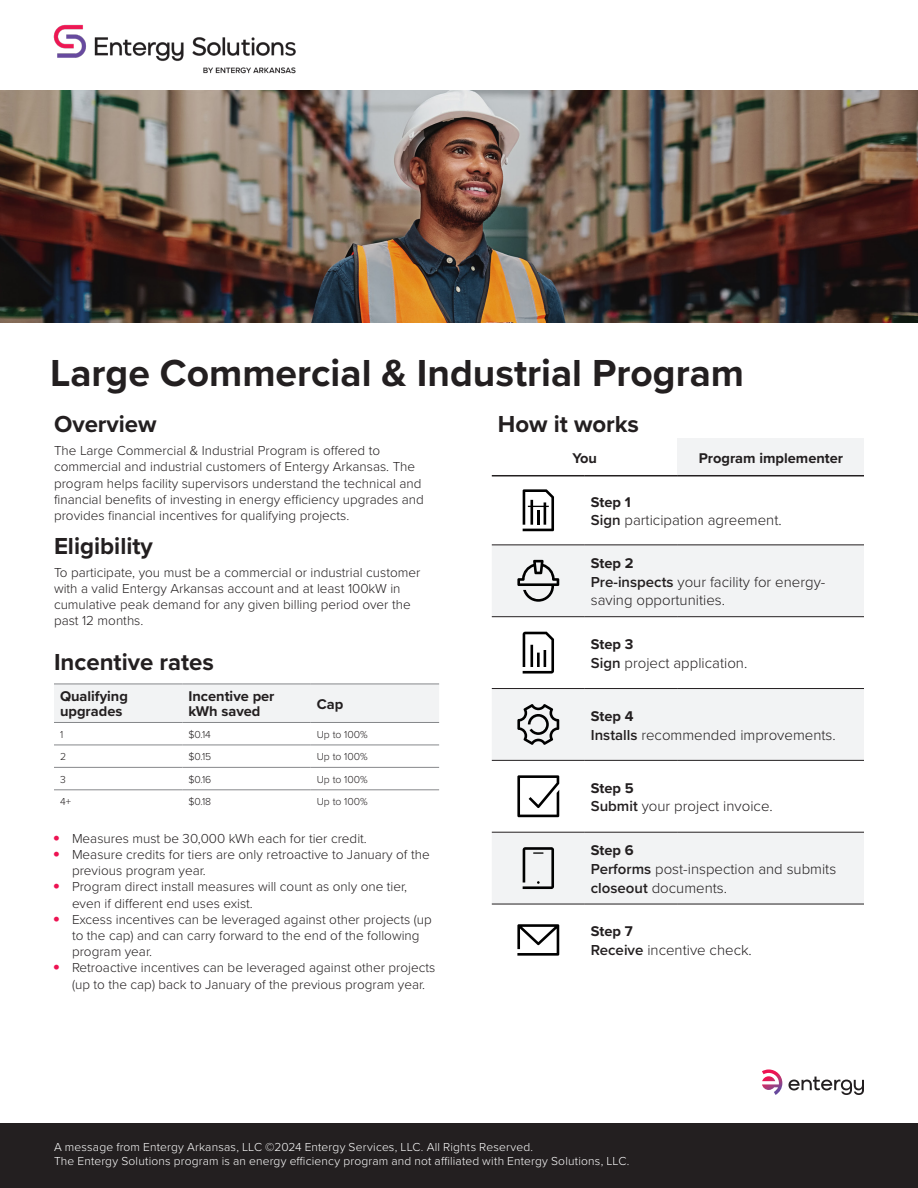
<style>
.page{position:relative;width:918px;height:1188px;background:#fff}
.page>*{position:absolute;margin:0;border:0;box-sizing:border-box;transform-origin:0 0}
.t1{font:700 39px "Proxima Nova";color:#231f20}
.t2{font:700 24px "Proxima Nova";color:#231f20}
.t3{font:300 15px/18.8px "Proxima Nova";color:#231f20}
.Body_1{font:700 14.7px/15px "Proxima Nova";color:#231f20}
.Body_1-2{font:300 13.5px/16.2px "Proxima Nova";color:#231f20}
.t4{font:300 12px/14.4px "Proxima Nova";letter-spacing:.015em;color:#fff}
.t5{font:300 10.5px "Proxima Nova";color:#231f20}
.s1{font-family:"Univers LT Std";font-weight:400;color:#ed1352}
.s2{font-weight:600}
</style>
<div class="page">
<div style="left:0;top:1123px;width:918px;height:65px;background:#231f20"></div>
<svg style="left:788px;top:1077px;width:76px;height:18px"></svg>
<svg style="left:762px;top:1069px;width:20px;height:26px"></svg>
<div style="left:54px;top:685px;width:385px;height:37px;background:#f2f3f4"></div>
<hr style="left:54px;top:684px;width:128px;height:1px;background:#86888b">
<hr style="left:182px;top:684px;width:129px;height:1px;background:#86888b">
<hr style="left:311px;top:684px;width:128px;height:1px;background:#86888b">
<hr style="left:54px;top:722px;width:128px;height:1px;background:#86888b">
<hr style="left:182px;top:722px;width:129px;height:1px;background:#86888b">
<hr style="left:311px;top:722px;width:128px;height:1px;background:#86888b">
<hr style="left:54px;top:745px;width:128px;height:1px;background:#86888b">
<hr style="left:182px;top:745px;width:129px;height:1px;background:#86888b">
<hr style="left:311px;top:745px;width:128px;height:1px;background:#86888b">
<hr style="left:54px;top:767px;width:128px;height:1px;background:#86888b">
<hr style="left:182px;top:767px;width:129px;height:1px;background:#86888b">
<hr style="left:311px;top:767px;width:128px;height:1px;background:#86888b">
<hr style="left:54px;top:790px;width:128px;height:1px;background:#86888b">
<hr style="left:182px;top:790px;width:129px;height:1px;background:#86888b">
<hr style="left:311px;top:790px;width:128px;height:1px;background:#86888b">
<img style="left:0;top:91px;width:918px;height:232px">
<div style="left:678px;top:438px;width:186px;height:38px;background:#f2f3f4"></div>
<svg style="left:492px;top:689px;width:372px;height:215px;fill:#f2f3f4"></svg>
<hr style="left:492px;top:544px;width:93px;height:1px;background:#231f20">
<hr style="left:585px;top:544px;width:93px;height:1px;background:#231f20">
<hr style="left:678px;top:544px;width:186px;height:1px;background:#231f20">
<hr style="left:492px;top:688px;width:93px;height:1px;background:#231f20">
<hr style="left:585px;top:688px;width:93px;height:1px;background:#231f20">
<hr style="left:678px;top:688px;width:186px;height:1px;background:#231f20">
<hr style="left:492px;top:760px;width:93px;height:1px;background:#231f20">
<hr style="left:585px;top:760px;width:93px;height:1px;background:#231f20">
<hr style="left:678px;top:760px;width:186px;height:1px;background:#231f20">
<hr style="left:492px;top:832px;width:93px;height:1px;background:#231f20">
<hr style="left:585px;top:832px;width:93px;height:1px;background:#231f20">
<hr style="left:678px;top:832px;width:186px;height:1px;background:#231f20">
<hr style="left:492px;top:904px;width:93px;height:1px;background:#231f20">
<hr style="left:585px;top:904px;width:93px;height:1px;background:#231f20">
<hr style="left:678px;top:904px;width:186px;height:1px;background:#231f20">
<hr style="left:492px;top:475px;width:93px;height:1px;background:#231f20">
<hr style="left:585px;top:475px;width:93px;height:1px;background:#231f20">
<hr style="left:678px;top:475px;width:186px;height:1px;background:#231f20">
<svg style="left:523px;top:489px;width:31px;height:42px"></svg>
<div style="left:492px;top:545px;width:372px;height:72px;background:#f2f3f4"></div>
<svg style="left:523px;top:632px;width:31px;height:42px"></svg>
<svg style="left:517px;top:704px;width:42px;height:41px"></svg>
<svg style="left:517px;top:775px;width:42px;height:42px"></svg>
<svg style="left:523px;top:847px;width:31px;height:42px"></svg>
<svg style="left:517px;top:924px;width:42px;height:32px"></svg>
<img style="left:54px;top:25px;width:242px;height:48px">
<p class="t1" style="left:50px;top:344px;width:695px">Large Commercial &amp; Industrial Program</p>
<p class="t2" style="left:54px;top:406px;width:104px">Overview</p>
<p class="Body_1-2" style="left:54px;top:442px;width:371px">The Large Commercial &amp; Industrial Program is offered to commercial and industrial customers of Entergy Arkansas. The program helps facility supervisors understand the technical and financial benefits of investing in energy efficiency upgrades and provides financial incentives for qualifying projects.</p>
<p class="t2" style="left:54px;top:528px;width:100px">Eligibility</p>
<p class="Body_1-2" style="left:54px;top:563px;width:368px">To participate, you must be a commercial or industrial customer with a valid Entergy Arkansas account and at least 100kW in cumulative peak demand for any given billing period over the past 12 months.</p>
<p class="t2" style="left:54px;top:645px;width:162px">Incentive rates</p>
<p class="Body_1" style="left:60px;top:689px;width:70px">Qualifying upgrades</p>
<p class="Body_1" style="left:188px;top:689px;width:88px">Incentive per kWh saved</p>
<p class="Body_1" style="left:317px;top:696px;width:28px">Cap</p>
<p class="t5" style="left:60px;top:727px;width:5px">1</p>
<p class="t5" style="left:188px;top:727px;width:24px">$0.14</p>
<p class="t5" style="left:317px;top:727px;width:53px">Up to 100%</p>
<p class="t5" style="left:60px;top:749px;width:8px">2</p>
<p class="t5" style="left:188px;top:749px;width:25px">$0.15</p>
<p class="t5" style="left:317px;top:749px;width:53px">Up to 100%</p>
<p class="t5" style="left:60px;top:771px;width:7px">3</p>
<p class="t5" style="left:188px;top:771px;width:25px">$0.16</p>
<p class="t5" style="left:317px;top:771px;width:53px">Up to 100%</p>
<p class="t5" style="left:60px;top:794px;width:12px">4+</p>
<p class="t5" style="left:188px;top:794px;width:24px">$0.18</p>
<p class="t5" style="left:317px;top:794px;width:53px">Up to 100%</p>
<p class="Body_1-2" style="left:54px;top:829px;width:314px"><span class="s1">•</span> Measures must be 30,000 kWh each for tier credit.</p>
<p class="Body_1-2" style="left:72px;top:846px;width:359px;text-indent:-18px"><span class="s1">•</span> Measure credits for tiers are only retroactive to January of the previous program year.</p>
<p class="Body_1-2" style="left:72px;top:878px;width:337px;text-indent:-18px"><span class="s1">•</span> Program direct install measures will count as only one tier, even if different end uses exist.</p>
<p class="Body_1-2" style="left:72px;top:910px;width:361px;text-indent:-18px"><span class="s1">•</span> Excess incentives can be leveraged against other projects (up to the cap) and can carry forward to the end of the following program year.</p>
<p class="Body_1-2" style="left:54px;top:959px;width:383px;text-align:center"><span class="s1">•</span> Retroactive incentives can be leveraged against other projects (up to the cap) back to January of the previous program year.</p>
<p class="t2" style="left:498px;top:406px;width:143px">How it works</p>
<p class="Body_1" style="left:573px;top:450px;width:26px">You</p>
<p class="Body_1" style="left:699px;top:450px;width:146px">Program implementer</p>
<p class="Body_1" style="left:591px;top:494px;width:41px">Step 1</p>
<p class="t3" style="left:591px;top:510px;width:192px"><span class="s2">Sign</span> participation agreement.</p>
<p class="Body_1" style="left:591px;top:555px;width:44px">Step 2</p>
<p class="t3" style="left:591px;top:571px;width:236px"><span class="s2">Pre-inspects</span> your facility for energy&shy;saving opportunities.</p>
<p class="Body_1" style="left:591px;top:636px;width:44px">Step 3</p>
<p class="t3" style="left:591px;top:653px;width:158px"><span class="s2">Sign</span> project application.</p>
<p class="Body_1" style="left:591px;top:708px;width:44px">Step 4</p>
<p class="t3" style="left:591px;top:724px;width:246px"><span class="s2">Installs</span> recommended improvements.</p>
<p class="Body_1" style="left:591px;top:780px;width:44px">Step 5</p>
<p class="t3" style="left:591px;top:796px;width:183px"><span class="s2">Submit</span> your project invoice.</p>
<p class="Body_1" style="left:591px;top:842px;width:44px">Step 6</p>
<p class="t3" style="left:591px;top:859px;width:247px"><span class="s2">Performs</span> post-inspection and submits <span class="s2">closeout</span> documents.</p>
<p class="Body_1" style="left:591px;top:924px;width:43px">Step 7</p>
<p class="t3" style="left:591px;top:940px;width:163px"><span class="s2">Receive</span> incentive check.</p>
<p class="t4" style="left:54px;top:1139px;width:577px">A message from Entergy Arkansas, LLC ©2024 Entergy Services, LLC. All Rights Reserved.<br>The Entergy Solutions program is an energy efficiency program and not affiliated with Entergy Solutions, LLC.</p>
</div>
